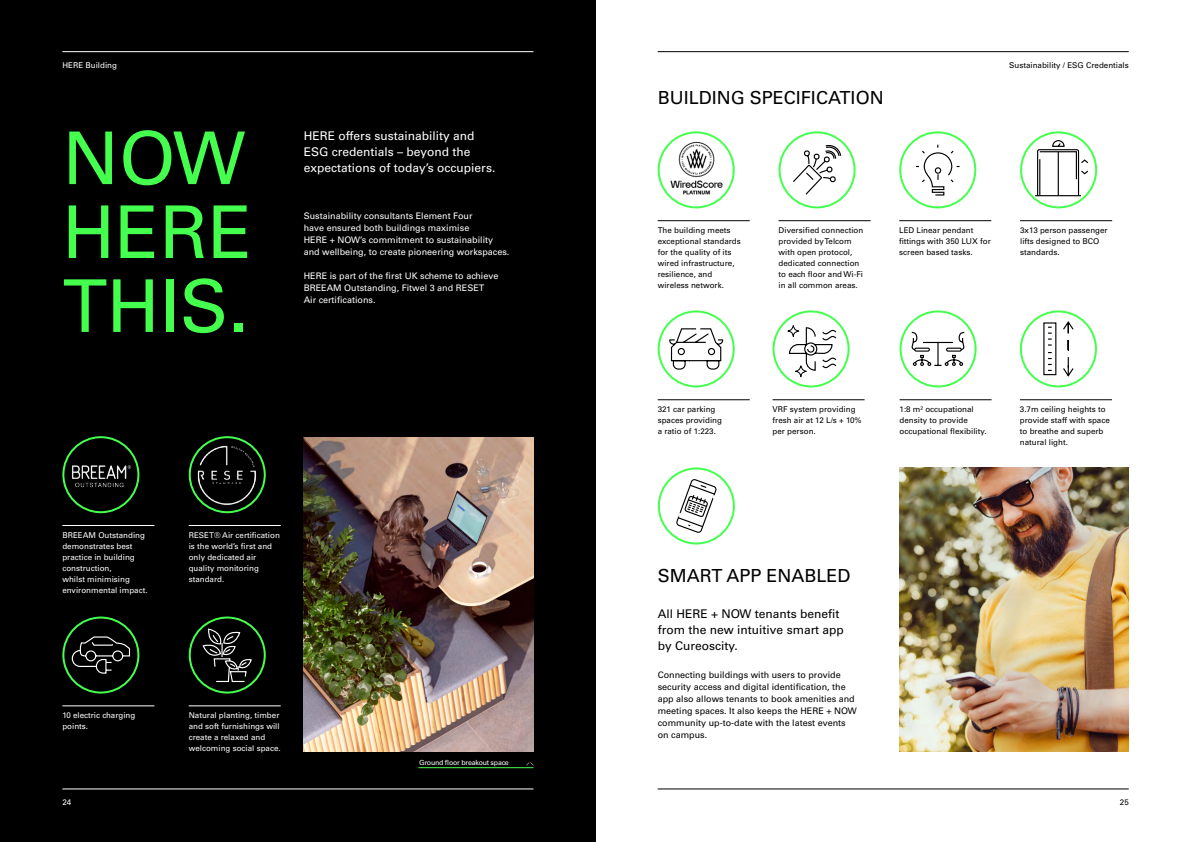
<style>
.page{position:relative;width:1191px;height:842px;background:#fff}
.page>*{position:absolute;margin:0;border:0;box-sizing:border-box;transform-origin:0 0}
.t1{font:72.8px/73.9px "Univers LT Std";color:#45ff4f;text-align:justify}
.t2{font:18px "Univers LT Std";color:#000}
.t3{font:12px/16px "Univers LT Std";color:#fff}
.t4{font:12px/16px "Univers LT Std";color:#000}
.t5{font:9px/12px "Univers LT Std";color:#fff}
.t6{font:9px/12px "Univers LT Std";color:#000}
.t7{font:8px/11px "Univers LT Std";color:#000}
.t8{font:8px/11px "Univers LT Std";color:#fff}
.t9{font:7px "Univers LT Std";letter-spacing:-.03em;color:#fff}
</style>
<div class="page">
<div style="left:0;top:0;width:595px;height:842px;background:#000"></div>
<img style="left:304px;top:438px;width:229px;height:313px">
<hr style="left:418px;top:767px;width:115px;height:1px;background:#45ff4f">
<div style="left:62px;top:436px;width:77px;height:77px;border:2px solid #45ff4f;border-radius:50%"></div>
<hr style="left:62px;top:525px;width:92px;height:1px;background:#fff">
<img style="left:65px;top:462px;width:72px;height:26px">
<div style="left:189px;top:436px;width:77px;height:77px;border:2px solid #45ff4f;border-radius:50%"></div>
<hr style="left:189px;top:525px;width:92px;height:1px;background:#fff">
<img style="left:196px;top:438px;width:65px;height:71px">
<div style="left:62px;top:616px;width:77px;height:77px;border:2px solid #45ff4f;border-radius:50%"></div>
<hr style="left:62px;top:705px;width:92px;height:1px;background:#fff">
<div style="left:189px;top:616px;width:77px;height:77px;border:2px solid #45ff4f;border-radius:50%"></div>
<hr style="left:189px;top:705px;width:92px;height:1px;background:#fff">
<svg style="left:202px;top:628px;width:51px;height:55px"></svg>
<svg style="left:71px;top:636px;width:60px;height:38px"></svg>
<div style="left:899px;top:310px;width:77px;height:77px;border:2px solid #45ff4f;border-radius:50%"></div>
<hr style="left:899px;top:399px;width:92px;height:1px;background:#000">
<svg style="left:911px;top:331px;width:54px;height:36px"></svg>
<div style="left:772px;top:310px;width:77px;height:77px;border:2px solid #45ff4f;border-radius:50%"></div>
<hr style="left:772px;top:399px;width:92px;height:1px;background:#000">
<svg style="left:787px;top:326px;width:50px;height:52px"></svg>
<div style="left:778px;top:131px;width:77px;height:77px;border:2px solid #45ff4f;border-radius:50%"></div>
<hr style="left:778px;top:220px;width:92px;height:1px;background:#000">
<svg style="left:791px;top:145px;width:51px;height:51px"></svg>
<div style="left:1020px;top:310px;width:77px;height:77px;border:2px solid #45ff4f;border-radius:50%"></div>
<hr style="left:1020px;top:399px;width:92px;height:1px;background:#000">
<svg style="left:1043px;top:321px;width:31px;height:56px"></svg>
<div style="left:1020px;top:131px;width:77px;height:77px;border:2px solid #45ff4f;border-radius:50%"></div>
<hr style="left:1020px;top:220px;width:92px;height:1px;background:#000">
<hr style="left:1035px;top:195px;width:46px;height:1px;background:#000">
<svg style="left:1036px;top:139px;width:53px;height:58px"></svg>
<hr style="left:1039px;top:159px;width:1px;height:36px;background:#000">
<div style="left:899px;top:131px;width:77px;height:77px;border:2px solid #45ff4f;border-radius:50%"></div>
<hr style="left:899px;top:220px;width:92px;height:1px;background:#000">
<svg style="left:916px;top:144px;width:44px;height:52px"></svg>
<img style="left:899px;top:467px;width:229px;height:284px">
<div style="left:658px;top:467px;width:77px;height:77px;border:2px solid #45ff4f;border-radius:50%"></div>
<svg style="left:676px;top:479px;width:40px;height:54px"></svg>
<div style="left:657px;top:131px;width:77px;height:77px;border:2px solid #45ff4f;border-radius:50%"></div>
<hr style="left:657px;top:220px;width:92px;height:1px;background:#000">
<img style="left:667px;top:139px;width:58px;height:59px">
<div style="left:657px;top:310px;width:77px;height:77px;border:2px solid #45ff4f;border-radius:50%"></div>
<hr style="left:657px;top:399px;width:92px;height:1px;background:#000">
<svg style="left:669px;top:310px;width:55px;height:60px"></svg>
<hr style="left:657px;top:788px;width:471px;height:1px;background:#000">
<hr style="left:62px;top:788px;width:471px;height:1px;background:#fff">
<hr style="left:62px;top:51px;width:471px;height:1px;background:#fff">
<hr style="left:657px;top:51px;width:471px;height:1px;background:#000">
<p class="t8" style="left:62px;top:60px;width:56px">HERE Building</p>
<p class="t7" style="left:1009px;top:60px;width:121px">Sustainability / ESG Credentials</p>
<h1 class="t1" style="left:62px;top:122px;width:192px">NOW HERE THIS.</h1>
<h3 class="t3" style="left:304px;top:128px;width:193px">HERE offers sustainability and<br>ESG credentials – beyond the expectations of today’s occupiers.</h3>
<p class="t5" style="left:304px;top:210px;width:207px">Sustainability consultants Element Four<br>have ensured both buildings maximise<br>HERE + NOW’s commitment to sustainability and wellbeing, to create pioneering workspaces.</p>
<p class="t5" style="left:304px;top:270px;width:196px">HERE is part of the first UK scheme to achieve<br>BREEAM Outstanding, Fitwel 3 and RESET<br>Air certifications.</p>
<p class="t8" style="left:62px;top:530px;width:87px">BREEAM Outstanding demonstrates best practice in building construction,<br>whilst minimising environmental impact.</p>
<p class="t8" style="left:189px;top:530px;width:93px">RESET® Air certification is the world’s first and only dedicated air quality monitoring standard.</p>
<p class="t8" style="left:62px;top:710px;width:74px">10 electric charging points.</p>
<p class="t8" style="left:189px;top:710px;width:93px">Natural planting, timber and soft furnishings will create a relaxed and welcoming social space.</p>
<p class="t9" style="left:419px;top:759px;width:91px">Ground floor breakout space</p>
<h2 class="t2" style="left:658px;top:87px;width:227px">BUILDING SPECIFICATION</h2>
<p class="t7" style="left:657px;top:225px;width:85px">The building meets exceptional standards for the quality of its wired infrastructure, resilience, and wireless network.</p>
<p class="t7" style="left:778px;top:225px;width:86px">Diversified connection provided by Telcom with open protocol, dedicated connection to each floor and Wi-Fi in all common areas.</p>
<p class="t7" style="left:899px;top:225px;width:93px">LED Linear pendant fittings with 350 LUX for screen based tasks.</p>
<p class="t7" style="left:1020px;top:225px;width:89px">3x13 person passenger lifts designed to BCO standards.</p>
<p class="t7" style="left:657px;top:404px;width:66px">321 car parking spaces providing a ratio of 1:223.</p>
<p class="t7" style="left:772px;top:404px;width:91px">VRF system providing fresh air at 12 L/s + 10% per person.</p>
<p class="t7" style="left:899px;top:404px;width:89px">1:8 m² occupational density to provide occupational flexibility.</p>
<p class="t7" style="left:1020px;top:404px;width:91px">3.7m ceiling heights to provide staff with space to breathe and superb natural light.</p>
<h2 class="t2" style="left:658px;top:564px;width:194px">SMART APP ENABLED</h2>
<h3 class="t4" style="left:657px;top:606px;width:187px">All HERE + NOW tenants benefit from the new intuitive smart app by Cureoscity.</h3>
<p class="t6" style="left:657px;top:669px;width:201px">Connecting buildings with users to provide security access and digital identification, the app also allows tenants to book amenities and meeting spaces. It also keeps the HERE + NOW community up-to-date with the latest events on campus.</p>
<p class="t8" style="left:62px;top:797px;width:10px">24</p>
<p class="t7" style="left:1119px;top:797px;width:10px">25</p>
</div>
